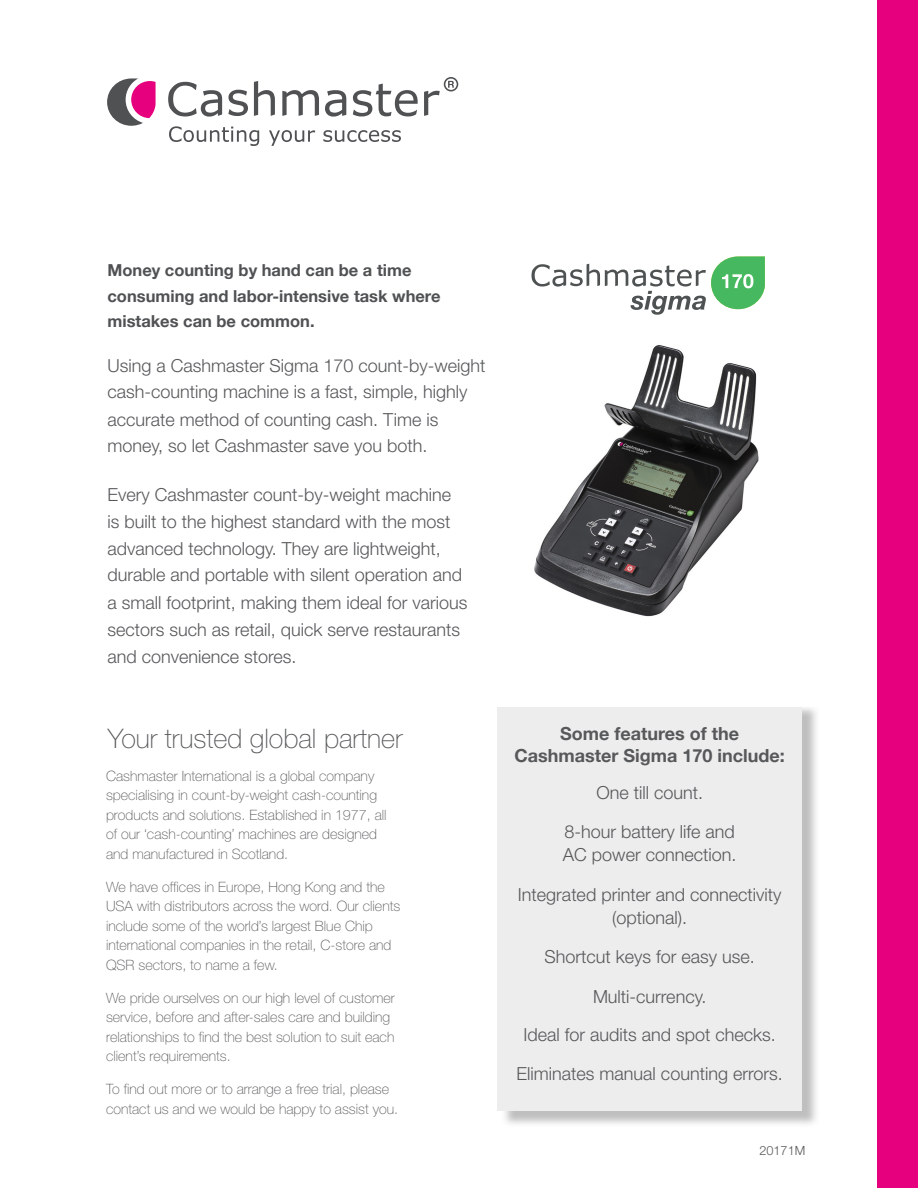
<style>
.page{position:relative;width:918px;height:1188px;background:#fff}
.page>*{position:absolute;margin:0;border:0;box-sizing:border-box;transform-origin:0 0}
.t1{font:100 27px "Helvetica Neue";color:#57585a}
.t2{font:300 18px/22.5px "Helvetica Neue";color:#57585a}
.t3{font:700 18px "Helvetica Neue";color:#57585a}
.t4{font:700 16.5px "Helvetica Neue";color:#4f5153}
.t5{font:100 14.25px/19.5px "Helvetica Neue";color:#57585a}
.t6{font:300 12.75px "Helvetica Neue";color:#57585a}
</style>
<div class="page">
<img style="left:534px;top:345px;width:225px;height:272px">
<div style="left:498px;top:707px;width:304px;height:404px;background:#ededed"></div>
<div style="left:878px;top:0;width:40px;height:1188px;background:#e6007d"></div>
<svg style="left:107px;top:78px;width:49px;height:48px"></svg>
<svg style="left:169px;top:126px;width:232px;height:20px"></svg>
<svg style="left:168px;top:77px;width:290px;height:40px"></svg>
<svg style="left:532px;top:256px;width:233px;height:59px"></svg>
<p class="t4" style="left:108px;top:260px;width:306px">Money counting by hand can be a time</p>
<p class="t4" style="left:108px;top:285px;width:335px">consuming and labor-intensive task where</p>
<p class="t4" style="left:108px;top:311px;width:209px">mistakes can be common.</p>
<p class="t2" style="left:108px;top:354px;width:380px">Using a Cashmaster Sigma 170 count-by-weight</p>
<p class="t2" style="left:108px;top:379px;width:362px">cash-counting machine is a fast, simple, highly</p>
<p class="t2" style="left:108px;top:408px;width:332px">accurate method of counting cash. Time is</p>
<p class="t2" style="left:108px;top:433px;width:322px">money, so let Cashmaster save you both.</p>
<p class="t2" style="left:108px;top:483px;width:345px">Every Cashmaster count-by-weight machine</p>
<p class="t2" style="left:108px;top:510px;width:345px">is built to the highest standard with the most</p>
<p class="t2" style="left:108px;top:537px;width:335px">advanced technology. They are lightweight,</p>
<p class="t2" style="left:108px;top:562px;width:356px">durable and portable with silent operation and</p>
<p class="t2" style="left:108px;top:588px;width:362px;line-height:27px">a small footprint, making them ideal for various sectors such as retail, quick serve restaurants and convenience stores.</p>
<p class="t1" style="left:108px;top:723px;width:296px">Your trusted global partner</p>
<p class="t3" style="left:560px;top:723px;width:181px">Some features of the</p>
<p class="t3" style="left:515px;top:744px;width:272px">Cashmaster Sigma 170 include:</p>
<p class="t2" style="left:596px;top:781px;width:108px">One till count.</p>
<p class="t2" style="left:563px;top:820px;width:175px">8-hour battery life and<br>AC power connection.</p>
<p class="t2" style="left:518px;top:883px;width:265px;text-align:center">Integrated printer and connectivity (optional).</p>
<p class="t2" style="left:544px;top:944px;width:212px">Shortcut keys for easy use.</p>
<p class="t2" style="left:593px;top:985px;width:115px">Multi-currency.</p>
<p class="t2" style="left:523px;top:1022px;width:254px">Ideal for audits and spot checks.</p>
<p class="t2" style="left:517px;top:1061px;width:268px">Eliminates manual counting errors.</p>
<p class="t5" style="left:106px;top:766px;width:282px">Cashmaster International is a global company specialising in count-by-weight cash-counting products and solutions. Established in 1977, all of our ‘cash-counting’ machines are designed and manufactured in Scotland.</p>
<p class="t5" style="left:106px;top:877px;width:280px">We have offices in Europe, Hong Kong and the</p>
<p class="t5" style="left:106px;top:897px;width:296px">USA with distributors across the word. Our clients include some of the world’s largest Blue Chip international companies in the retail, C-store and QSR sectors, to name a few.</p>
<p class="t5" style="left:106px;top:988px;width:290px">We pride ourselves on our high level of customer</p>
<p class="t5" style="left:106px;top:1008px;width:290px">service, before and after-sales care and building relationships to find the best solution to suit each client’s requirements.</p>
<p class="t5" style="left:106px;top:1080px;width:285px">To find out more or to arrange a free trial, please</p>
<p class="t5" style="left:106px;top:1099px;width:293px">contact us and we would be happy to assist you.</p>
<p class="t6" style="left:759px;top:1140px;width:47px">20171M</p>
</div>
